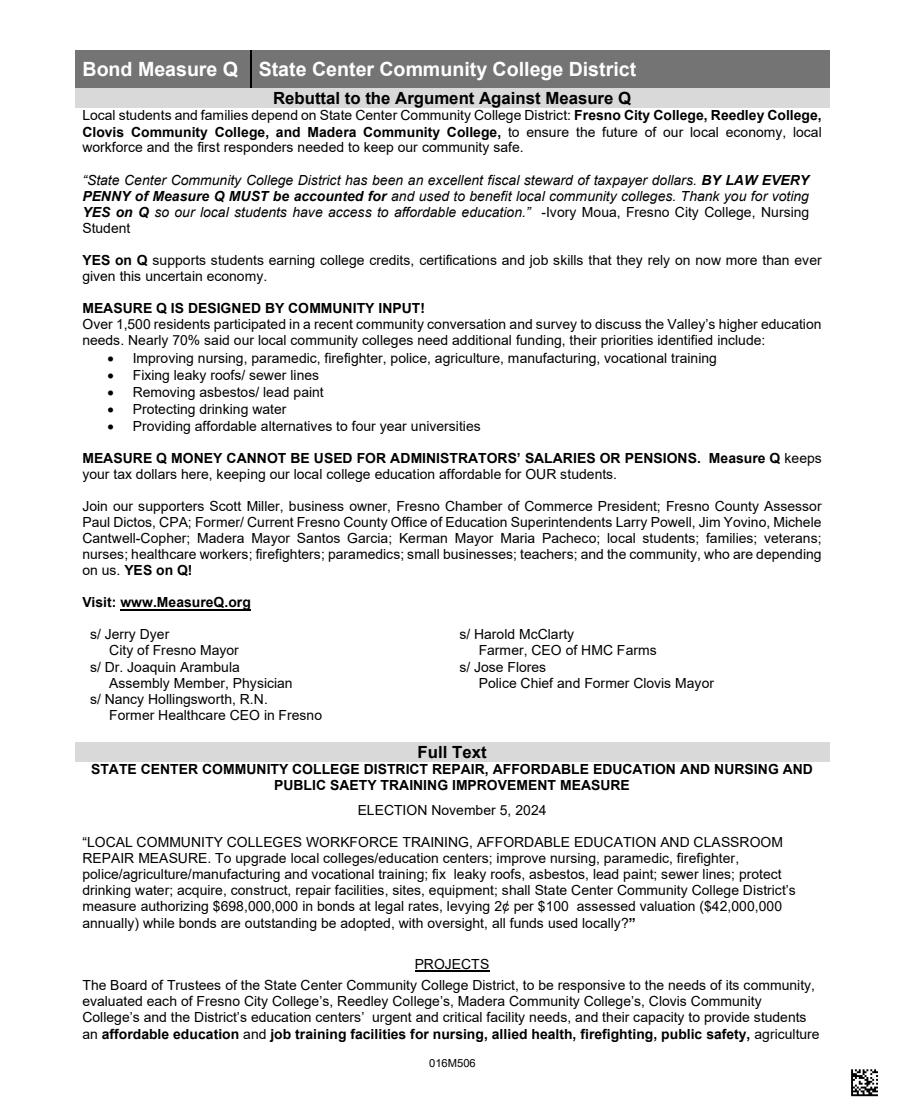
<style>
.page{position:relative;width:905px;height:1107px;background:#fff}
.page>*{position:absolute;margin:0;border:0;box-sizing:border-box;transform-origin:0 0}
.t1{font:700 19.65px "Arial";color:#fff}
.t2{font:700 16.8px "Arial";color:#000}
.t3{font:13.95px/16px "Arial";color:#000}
.t4{font:italic 13.95px/16px "Arial";color:#000;text-align:justify}
.t5{font:700 13.95px/16px "Arial";color:#000;text-align:center}
.t6{font:11.25px "Arial";color:#000}
.s1{font-weight:700}
.s2{font-style:normal}
</style>
<div class="page">
<div style="left:75px;top:50px;width:175px;height:38px;background:#747474"></div>
<div style="left:252px;top:50px;width:577px;height:38px;background:#747474"></div>
<hr style="left:251px;top:50px;width:1px;height:38px;background:#000">
<hr style="left:250px;top:50px;width:1px;height:38px;background:#000">
<div style="left:82px;top:88px;width:739px;height:19px;background:#d9d9d9"></div>
<hr style="left:120px;top:609px;width:131px;height:1px;background:#000">
<div style="left:82px;top:742px;width:739px;height:19px;background:#d9d9d9"></div>
<hr style="left:415px;top:970px;width:74px;height:1px;background:#000">
<svg style="left:851px;top:1069px;width:27px;height:25px"></svg>
<hr style="left:851px;top:1094px;width:27px;height:2px;background:#000">
<h1 class="t1" style="left:82px;top:55px;width:555px">Bond Measure Q State Center Community College District</h1>
<p class="t2" style="left:273px;top:86px;width:359px">Rebuttal to the Argument Against Measure Q</p>
<p class="t3" style="left:82px;top:107px;width:741px;text-align:justify">Local students and families depend on State Center Community College District: <span class="s1">Fresno City College, Reedley College, Clovis Community College, and Madera Community College,</span> to ensure the future of our local economy, local workforce and the first responders needed to keep our community safe.</p>
<p class="t4" style="left:82px;top:172px;width:728px">“State Center Community College District has been an excellent fiscal steward of taxpayer dollars. <span class="s1">BY LAW EVERY PENNY of Measure Q MUST be accounted for</span> and used to benefit local community colleges. Thank you for voting <span class="s1">YES on Q</span> so our local students have access to affordable education.” <span class="s2">-Ivory Moua, Fresno City College, Nursing Student</span></p>
<p class="t3" style="left:82px;top:252px;width:740px"><span class="s1">YES on Q</span> supports students earning college credits, certifications and job skills that they rely on now more than ever given this uncertain economy.</p>
<p class="t5" style="left:82px;top:301px;width:344px">MEASURE Q IS DESIGNED BY COMMUNITY INPUT!</p>
<p class="t3" style="left:82px;top:317px;width:740px">Over 1,500 residents participated in a recent community conversation and survey to discuss the Valley’s higher education needs. Nearly 70% said our local community colleges need additional funding, their priorities identified include:</p>
<p class="t3" style="left:108px;top:350px;width:611px">• Improving nursing, paramedic, firefighter, police, agriculture, manufacturing, vocational training</p>
<p class="t3" style="left:108px;top:367px;width:213px">• Fixing leaky roofs/ sewer lines</p>
<p class="t3" style="left:108px;top:384px;width:217px">• Removing asbestos/ lead paint</p>
<p class="t3" style="left:108px;top:401px;width:180px">• Protecting drinking water</p>
<p class="t3" style="left:108px;top:418px;width:375px">• Providing affordable alternatives to four year universities</p>
<p class="t3" style="left:82px;top:450px;width:740px"><span class="s1">MEASURE Q MONEY CANNOT BE USED FOR ADMINISTRATORS’ SALARIES OR PENSIONS. Measure Q</span> keeps your tax dollars here, keeping our local college education affordable for OUR students.</p>
<p class="t3" style="left:82px;top:498px;width:740px;text-align:justify">Join our supporters Scott Miller, business owner, Fresno Chamber of Commerce President; Fresno County Assessor Paul Dictos, CPA; Former/ Current Fresno County Office of Education Superintendents Larry Powell, Jim Yovino, Michele Cantwell-Copher; Madera Mayor Santos Garcia; Kerman Mayor Maria Pacheco; local students; families; veterans; nurses; healthcare workers; firefighters; paramedics; small businesses; teachers; and the community, who are depending on us. <span class="s1">YES on Q!</span></p>
<p class="t5" style="left:82px;top:595px;width:170px">Visit: www.MeasureQ.org</p>
<p class="t3" style="left:109px;top:626px;width:131px;text-indent:-19px">s/ Jerry Dyer<br>City of Fresno Mayor</p>
<p class="t3" style="left:478px;top:626px;width:179px;text-indent:-19px">s/ Harold McClarty<br>Farmer, CEO of HMC Farms</p>
<p class="t3" style="left:109px;top:659px;width:185px;text-indent:-19px">s/ Dr. Joaquin Arambula<br>Assembly Member, Physician</p>
<p class="t3" style="left:478px;top:659px;width:237px;text-indent:-19px">s/ Jose Flores<br>Police Chief and Former Clovis Mayor</p>
<p class="t3" style="left:109px;top:691px;width:214px;text-indent:-19px">s/ Nancy Hollingsworth, R.N.<br>Former Healthcare CEO in Fresno</p>
<p class="t2" style="left:417px;top:740px;width:71px">Full Text</p>
<p class="t5" style="left:91px;top:762px;width:723px">STATE CENTER COMMUNITY COLLEGE DISTRICT REPAIR, AFFORDABLE EDUCATION AND NURSING AND<br>PUBLIC SAETY TRAINING IMPROVEMENT MEASURE</p>
<p class="t3" style="left:357px;top:802px;width:190px">ELECTION November 5, 2024</p>
<p class="t3" style="left:82px;top:834px;width:715px">“LOCAL COMMUNITY COLLEGES WORKFORCE TRAINING, AFFORDABLE EDUCATION AND CLASSROOM REPAIR MEASURE. To upgrade local colleges/education centers; improve nursing, paramedic, firefighter, police/agriculture/manufacturing and vocational training; fix leaky roofs, asbestos, lead paint; sewer lines; protect drinking water; acquire, construct, repair facilities, sites, equipment; shall State Center Community College District’s measure authorizing $698,000,000 in bonds at legal rates, levying 2¢ per $100 assessed valuation ($42,000,000 annually) while bonds are outstanding be adopted, with oversight, all funds used locally?<span class="s1">”</span></p>
<p class="t3" style="left:82px;top:953px;width:734px;line-height:21.6px;text-align:center">PROJECTS<br>The Board of Trustees of the State Center Community College District, to be responsive to the needs of its community,</p>
<p class="t3" style="left:82px;top:993px;width:738px">evaluated each of Fresno City College’s, Reedley College’s, Madera Community College’s, Clovis Community<br>College’s and the District’s education centers’ urgent and critical facility needs, and their capacity to provide students an <span class="s1">affordable education</span> and <span class="s1">job training facilities for nursing, allied health, firefighting, public safety,</span> agriculture</p>
<p class="t6" style="left:429px;top:1055px;width:48px">016M506</p>
</div>
